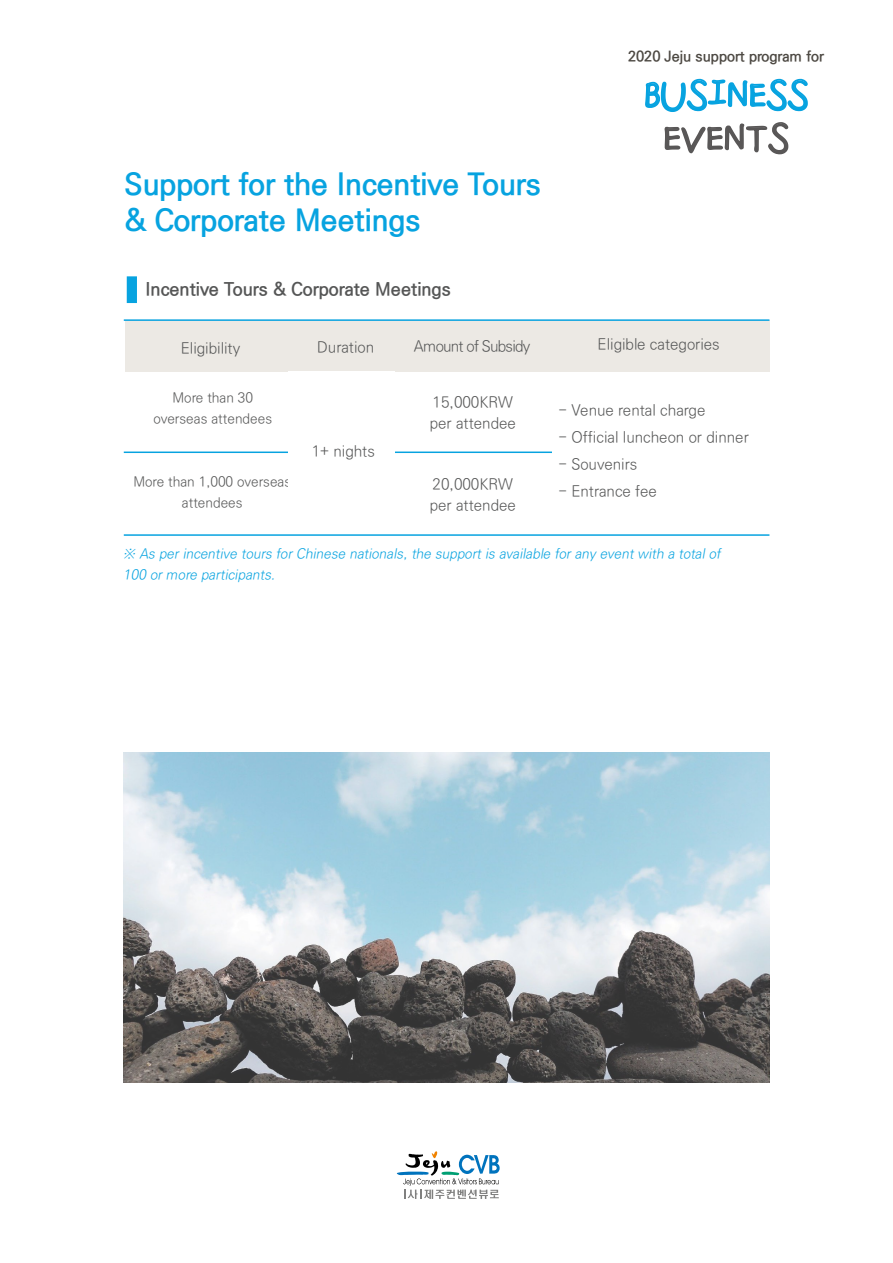
<style>
.page{position:relative;width:893px;height:1263px;background:#fff}
.page>*{position:absolute;margin:0;border:0;box-sizing:border-box;transform-origin:0 0}
.t1{font:45px "Kim Namyun";color:#07a3e0}
.t2{font:45px "Kim Namyun";color:#595757}
.t3{font:700 30px/36px "Ko Pub Dotum";color:#07a3e0}
.t4{font:700 18px "Ko Pub Dotum";color:#555656}
.t5{font:300 15px/21px "Ko Pub Dotum";color:#555656}
.t6{font:300 15px "Ko Pub Dotum";letter-spacing:-.05em;color:#555656}
.t7{font:700 14.4px "Ko Pub Dotum";color:#4c4842}
.t8{font:italic 300 13.5px/21px "Ko Pub Dotum";color:#07a3e0}
.t9{font:300 13.5px/21px "Ko Pub Dotum";color:#555656;text-align:center}
</style>
<div class="page">
<svg style="left:397px;top:1151px;width:103px;height:48px"></svg>
<div style="left:127px;top:276px;width:10px;height:27px;background:#07a3e0"></div>
<div style="left:125px;top:320px;width:644px;height:52px;background:#ece9e4"></div>
<hr style="left:124px;top:319px;width:645px;height:2px;background:#07a3e0">
<hr style="left:124px;top:534px;width:645px;height:2px;background:#07a3e0">
<hr style="left:124px;top:451px;width:634px;height:2px;background:#07a3e0">
<div style="left:288px;top:371px;width:107px;height:150px;background:#fff"></div>
<div style="left:552px;top:375px;width:211px;height:146px;background:#fff"></div>
<img style="left:124px;top:753px;width:645px;height:330px">
<svg style="left:645px;top:78px;width:163px;height:77px"></svg>
<h2 class="t3" style="left:125px;top:168px;width:418px">Support for the Incentive Tours &amp; Corporate Meetings</h2>
<p class="t4" style="left:145px;top:280px;width:307px">Incentive Tours &amp; Corporate Meetings</p>
<p class="t7" style="left:628px;top:50px;width:198px">2020 Jeju support program for</p>
<h1 class="t1" style="left:644px;top:70px;width:166px">BUSINESS</h1>
<h1 class="t2" style="left:663px;top:113px;width:127px">EVENTS</h1>
<p class="t5" style="left:181px;top:338px;width:61px">Eligibility</p>
<p class="t9" style="left:153px;top:387px;width:120px">More than 30 overseas attendees</p>
<p class="t9" style="left:133px;top:472px;width:159px">More than 1,000 overseas attendees</p>
<p class="t5" style="left:317px;top:338px;width:58px">Duration</p>
<p class="t5" style="left:598px;top:334px;width:124px">Eligible categories</p>
<p class="t6" style="left:414px;top:339px;width:118px">Amount of Subsidy</p>
<p class="t5" style="left:312px;top:441px;width:65px">1+ nights</p>
<p class="t5" style="left:430px;top:392px;width:88px">15,000KRW per attendee</p>
<p class="t5" style="left:430px;top:474px;width:88px">20,000KRW per attendee</p>
<p class="t5" style="left:558px;top:401px;width:148px">- Venue rental charge</p>
<p class="t5" style="left:558px;top:428px;width:192px">- Official luncheon or dinner</p>
<p class="t5" style="left:558px;top:455px;width:80px">- Souvenirs</p>
<p class="t5" style="left:558px;top:482px;width:100px">- Entrance fee</p>
<p class="t8" style="left:123px;top:544px;width:602px">※ As per incentive tours for Chinese nationals, the support is available for any event with a total of<br>100 or more participants.</p>
</div>
